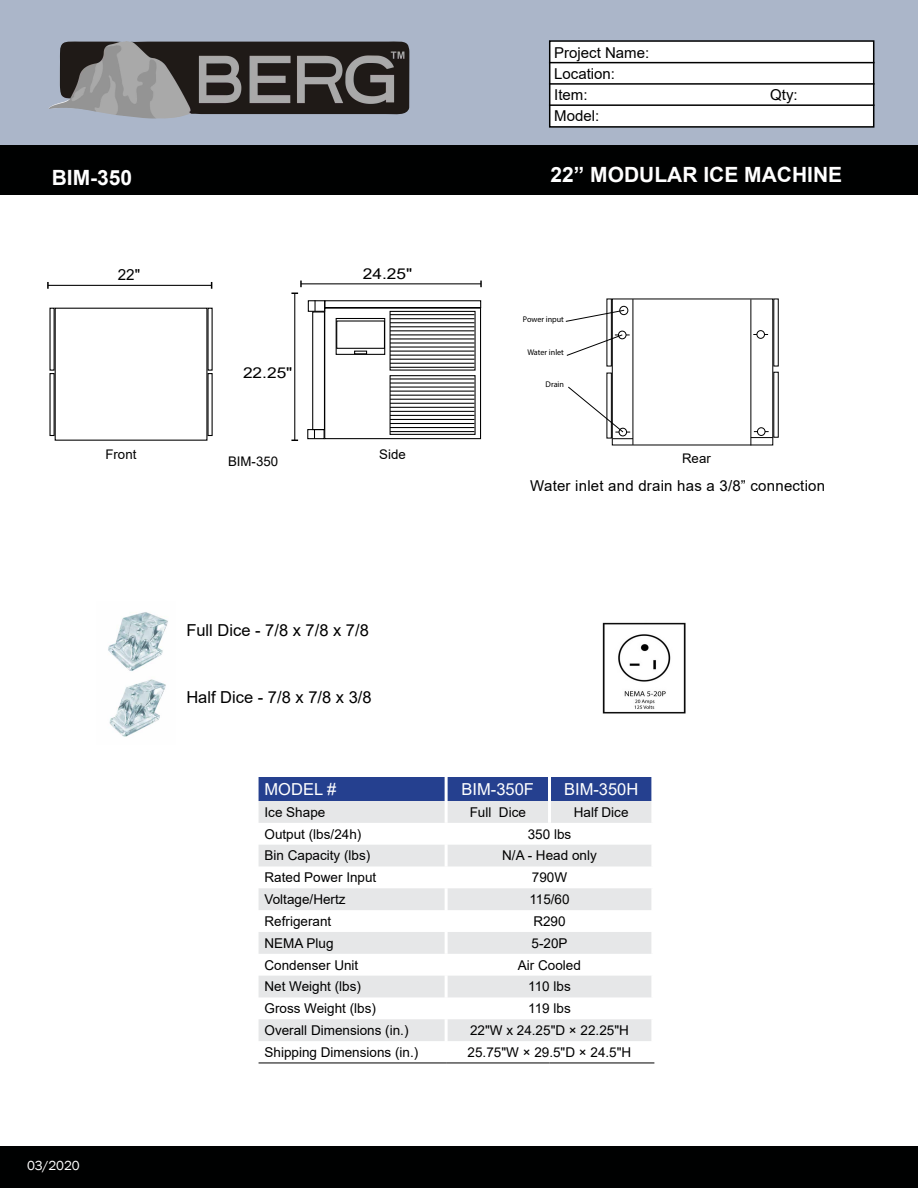
<style>
.page{position:relative;width:918px;height:1188px;background:#fff}
.page>*{position:absolute;margin:0;border:0;box-sizing:border-box;transform-origin:0 0}
.t1{font:700 21px "Arial";color:#fff}
.t2{font:16.5px "Arial";color:#000}
.t3{font:16.5px "Arial";color:#fff}
.t4{font:15.3px "Arial";color:#000}
.t5{font:15px/21px "Arial";color:#000}
.t6{font:15px "Arial";color:#000;scale:1.16 1}
.t7{font:13.5px "Arial";color:#000}
.t8{font:13.5px "Franklin Gothic";letter-spacing:-.01em;color:#fff}
.t9{font:13.2px "Arial";color:#000}
.t10{font:8.25px "Myriad Pro";color:#000}
</style>
<div class="page">
<div style="left:0;top:0;width:918px;height:145px;background:#abb6c9"></div>
<div style="left:0;top:145px;width:918px;height:36px;background:#000101"></div>
<div style="left:0;top:1147px;width:918px;height:41px;background:#000101"></div>
<img style="left:49px;top:41px;width:360px;height:78px">
<div style="left:549px;top:40px;width:325px;height:88px;background:#fff;border:2px solid #000101"></div>
<hr style="left:549px;top:62px;width:325px;height:1px;background:#000">
<hr style="left:549px;top:83px;width:325px;height:2px;background:#000">
<hr style="left:549px;top:104px;width:325px;height:2px;background:#000">
<div style="left:259px;top:777px;width:392px;height:24px;background:#25408f"></div>
<svg style="left:259px;top:801px;width:392px;height:240px;fill:#e6e7e8"></svg>
<hr style="left:445px;top:777px;width:3px;height:24px;background:#fff">
<hr style="left:548px;top:777px;width:3px;height:24px;background:#fff">
<hr style="left:548px;top:801px;width:3px;height:22px;background:#fff">
<hr style="left:445px;top:801px;width:3px;height:22px;background:#fff">
<hr style="left:445px;top:823px;width:3px;height:22px;background:#fff">
<hr style="left:445px;top:845px;width:3px;height:21px;background:#fff">
<hr style="left:445px;top:866px;width:3px;height:22px;background:#fff">
<hr style="left:445px;top:888px;width:3px;height:22px;background:#fff">
<hr style="left:445px;top:910px;width:3px;height:22px;background:#fff">
<hr style="left:445px;top:932px;width:3px;height:22px;background:#fff">
<hr style="left:445px;top:954px;width:3px;height:22px;background:#fff">
<hr style="left:445px;top:976px;width:3px;height:21px;background:#fff">
<hr style="left:445px;top:997px;width:3px;height:22px;background:#fff">
<hr style="left:445px;top:1019px;width:3px;height:22px;background:#fff">
<hr style="left:259px;top:1063px;width:187px;height:1px;background:#000">
<hr style="left:446px;top:1063px;width:104px;height:1px;background:#000">
<hr style="left:550px;top:1063px;width:104px;height:1px;background:#000">
<div style="left:0;top:158px;width:918px;height:37px;background:#000101"></div>
<img style="left:108px;top:612px;width:60px;height:125px">
<div style="left:49px;top:308px;width:6px;height:63px;border:1px solid #000"></div>
<div style="left:49px;top:373px;width:6px;height:63px;border:1px solid #000"></div>
<hr style="left:48px;top:285px;width:164px;height:1px;background:#000">
<svg style="left:47px;top:282px;width:2px;height:7px"></svg>
<hr style="left:301px;top:283px;width:180px;height:1px;background:#000">
<svg style="left:300px;top:281px;width:2px;height:6px"></svg>
<svg style="left:480px;top:281px;width:2px;height:6px"></svg>
<div style="left:324px;top:308px;width:157px;height:131px;border:1px solid #000"></div>
<div style="left:324px;top:300px;width:157px;height:8px;border:1px solid #000"></div>
<div style="left:312px;top:311px;width:13px;height:119px;border:1px solid #000"></div>
<div style="left:308px;top:300px;width:17px;height:12px;border:1px solid #000"></div>
<div style="left:307px;top:429px;width:18px;height:10px;border:1px solid #000"></div>
<div style="left:336px;top:318px;width:49px;height:37px;border:1px solid #000"></div>
<svg style="left:354px;top:351px;width:13px;height:3px"></svg>
<div style="left:336px;top:320px;width:49px;height:29px;border:1px solid #000"></div>
<div style="left:390px;top:311px;width:86px;height:60px;border:1px solid #000"></div>
<div style="left:390px;top:375px;width:86px;height:60px;border:1px solid #000"></div>
<hr style="left:390px;top:314px;width:84px;height:1px;background:#000">
<hr style="left:390px;top:318px;width:84px;height:1px;background:#000">
<hr style="left:390px;top:322px;width:84px;height:1px;background:#000">
<hr style="left:390px;top:326px;width:84px;height:1px;background:#000">
<hr style="left:390px;top:330px;width:84px;height:1px;background:#000">
<hr style="left:390px;top:334px;width:84px;height:1px;background:#000">
<hr style="left:390px;top:338px;width:84px;height:1px;background:#000">
<hr style="left:390px;top:342px;width:84px;height:2px;background:#000">
<hr style="left:390px;top:347px;width:84px;height:1px;background:#000">
<hr style="left:390px;top:351px;width:84px;height:1px;background:#000">
<hr style="left:390px;top:355px;width:84px;height:1px;background:#000">
<hr style="left:390px;top:359px;width:84px;height:1px;background:#000">
<hr style="left:390px;top:363px;width:84px;height:1px;background:#000">
<hr style="left:390px;top:367px;width:84px;height:1px;background:#000">
<hr style="left:390px;top:378px;width:84px;height:1px;background:#000">
<hr style="left:390px;top:382px;width:84px;height:2px;background:#000">
<hr style="left:390px;top:387px;width:84px;height:1px;background:#000">
<hr style="left:390px;top:391px;width:84px;height:1px;background:#000">
<hr style="left:390px;top:395px;width:84px;height:1px;background:#000">
<hr style="left:390px;top:399px;width:84px;height:1px;background:#000">
<hr style="left:390px;top:403px;width:84px;height:1px;background:#000">
<hr style="left:390px;top:407px;width:84px;height:1px;background:#000">
<hr style="left:390px;top:411px;width:84px;height:1px;background:#000">
<hr style="left:390px;top:415px;width:84px;height:1px;background:#000">
<hr style="left:390px;top:419px;width:84px;height:1px;background:#000">
<hr style="left:390px;top:423px;width:84px;height:1px;background:#000">
<hr style="left:390px;top:427px;width:84px;height:1px;background:#000">
<hr style="left:390px;top:431px;width:84px;height:1px;background:#000">
<hr style="left:633px;top:299px;width:1px;height:146px;background:#000">
<hr style="left:751px;top:299px;width:1px;height:146px;background:#000">
<div style="left:619px;top:306px;width:9px;height:9px;border:1px solid #000;border-radius:50%"></div>
<div style="left:618px;top:331px;width:8px;height:8px;border:1px solid #000;border-radius:50%"></div>
<div style="left:757px;top:330px;width:8px;height:9px;border:1px solid #000;border-radius:50%"></div>
<svg style="left:751px;top:431px;width:22px;height:7px"></svg>
<div style="left:757px;top:428px;width:8px;height:7px;background:#fff;border-radius:50%"></div>
<div style="left:757px;top:427px;width:8px;height:9px;border:1px solid #000;border-radius:50%"></div>
<div style="left:607px;top:299px;width:5px;height:67px;border:1px solid #000"></div>
<div style="left:607px;top:373px;width:5px;height:65px;border:1px solid #000"></div>
<svg style="left:568px;top:386px;width:65px;height:53px"></svg>
<svg style="left:566px;top:334px;width:64px;height:22px"></svg>
<svg style="left:565px;top:310px;width:60px;height:12px"></svg>
<hr style="left:294px;top:293px;width:1px;height:147px;background:#000">
<img style="left:602px;top:622px;width:84px;height:92px">
<p class="t5" style="left:554px;top:42px;width:97px">Project Name:<br>Location:<br>Item:</p>
<p class="t5" style="left:554px;top:105px;width:47px">Model:</p>
<p class="t5" style="left:770px;top:84px;width:29px">Qty:</p>
<h1 class="t1" style="left:52px;top:163px;width:82px">BIM-350</h1>
<h1 class="t1" style="left:550px;top:160px;width:293px">22” MODULAR ICE MACHINE</h1>
<p class="t4" style="left:118px;top:264px;width:24px">22"</p>
<p class="t6" style="left:363px;top:263px;width:44px">24.25"</p>
<p class="t6" style="left:243px;top:363px;width:44px">22.25"</p>
<p class="t10" style="left:523px;top:314px;width:43px">Power input</p>
<p class="t10" style="left:527px;top:347px;width:38px">Water inlet</p>
<p class="t10" style="left:546px;top:380px;width:20px">Drain</p>
<p class="t9" style="left:105px;top:445px;width:32px">Front</p>
<p class="t9" style="left:379px;top:445px;width:28px">Side</p>
<p class="t9" style="left:682px;top:450px;width:30px">Rear</p>
<p class="t9" style="left:228px;top:453px;width:52px">BIM-350</p>
<p class="t2" style="left:186px;top:618px;width:184px">Full Dice - 7/8 x 7/8 x 7/8</p>
<p class="t2" style="left:186px;top:686px;width:187px">Half Dice - 7/8 x 7/8 x 3/8</p>
<p class="t5" style="left:530px;top:475px;width:296px">Water inlet and drain has a 3/8” connection</p>
<p class="t8" style="left:27px;top:1158px;width:54px">03/2020</p>
<p class="t3" style="left:265px;top:778px;width:73px">MODEL #</p>
<p class="t3" style="left:462px;top:778px;width:74px">BIM-350F</p>
<p class="t3" style="left:564px;top:778px;width:76px">BIM-350H</p>
<p class="t7" style="left:265px;top:803px;width:62px">Ice Shape</p>
<p class="t7" style="left:470px;top:803px;width:58px">Full Dice</p>
<p class="t7" style="left:574px;top:803px;width:56px">Half Dice</p>
<p class="t7" style="left:265px;top:825px;width:98px">Output (lbs/24h)</p>
<p class="t7" style="left:528px;top:825px;width:45px">350 lbs</p>
<p class="t7" style="left:265px;top:846px;width:107px">Bin Capacity (lbs)</p>
<p class="t7" style="left:502px;top:846px;width:96px">N/A - Head only</p>
<p class="t7" style="left:265px;top:868px;width:113px">Rated Power Input</p>
<p class="t7" style="left:532px;top:868px;width:37px">790W</p>
<p class="t7" style="left:265px;top:890px;width:83px">Voltage/Hertz</p>
<p class="t7" style="left:529px;top:890px;width:42px">115/60</p>
<p class="t7" style="left:265px;top:912px;width:68px">Refrigerant</p>
<p class="t7" style="left:533px;top:912px;width:34px">R290</p>
<p class="t7" style="left:265px;top:934px;width:71px">NEMA Plug</p>
<p class="t7" style="left:532px;top:934px;width:38px">5-20P</p>
<p class="t7" style="left:265px;top:956px;width:95px">Condenser Unit</p>
<p class="t7" style="left:518px;top:956px;width:65px">Air Cooled</p>
<p class="t7" style="left:265px;top:977px;width:98px">Net Weight (lbs)</p>
<p class="t7" style="left:528px;top:977px;width:44px">110 lbs</p>
<p class="t7" style="left:265px;top:999px;width:113px">Gross Weight (lbs)</p>
<p class="t7" style="left:528px;top:999px;width:44px">119 lbs</p>
<p class="t7" style="left:265px;top:1021px;width:146px">Overall Dimensions (in.)</p>
<p class="t7" style="left:470px;top:1021px;width:160px">22"W x 24.25"D × 22.25"H</p>
<p class="t7" style="left:265px;top:1043px;width:155px">Shipping Dimensions (in.)</p>
<p class="t7" style="left:468px;top:1043px;width:165px">25.75"W × 29.5"D × 24.5"H</p>
</div>
